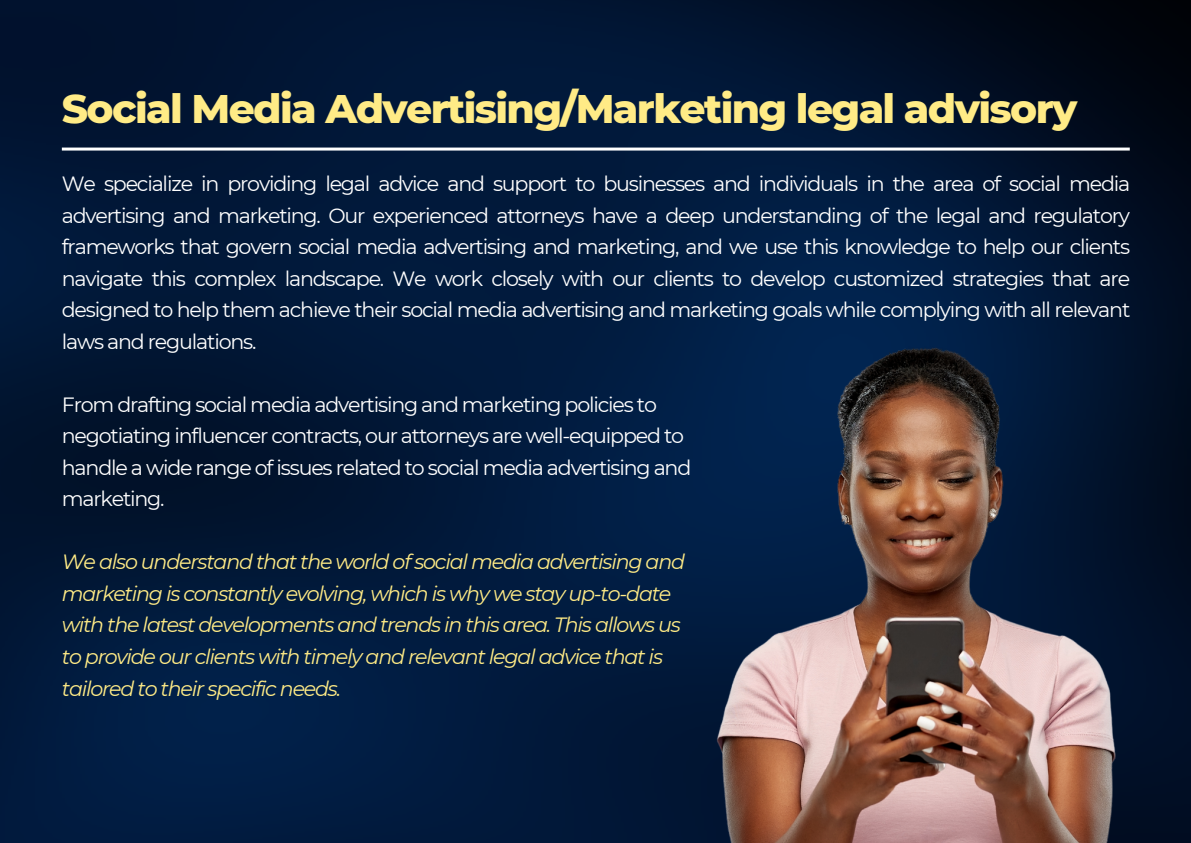
<style>
.page{position:relative;width:1191px;height:843px;background:#fff}
.page>*{position:absolute;margin:0;border:0;box-sizing:border-box;transform-origin:0 0}
.t1{font:800 40.7px "Montserrat";letter-spacing:-.04em;color:#ffeb86}
.t2{font:20.6px/31.5px "Montserrat";letter-spacing:-.06em;color:#fff;text-align:justify}
.t3{font:italic 20.6px/31.5px "Montserrat";letter-spacing:-.06em;color:#ffeb86}
</style>
<div class="page">
<img style="left:0;top:0;width:1190px;height:842px">
<hr style="left:62px;top:147px;width:1067px;height:3px;background:#fff">
<img style="left:614px;top:324px;width:576px;height:518px">
<h1 class="t1" style="left:62px;top:83px;width:1016px">Social Media Advertising/Marketing legal advisory</h1>
<p class="t2" style="left:62px;top:168px;width:1069px">We specialize in providing legal advice and support to businesses and individuals in the area of social media advertising and marketing. Our experienced attorneys have a deep understanding of the legal and regulatory frameworks that govern social media advertising and marketing, and we use this knowledge to help our clients navigate this complex landscape. We work closely with our clients to develop customized strategies that are designed to help them achieve their social media advertising and marketing goals while complying with all relevant laws and regulations.</p>
<p class="t2" style="left:62px;top:388px;width:631px;text-align:left">From drafting social media advertising and marketing policies to negotiating influencer contracts, our attorneys are well-equipped to handle a wide range of issues related to social media advertising and marketing.</p>
<p class="t3" style="left:62px;top:546px;width:624px">We also understand that the world of social media advertising and marketing is constantly evolving, which is why we stay up-to-date with the latest developments and trends in this area. This allows us to provide our clients with timely and relevant legal advice that is tailored to their specific needs.</p>
</div>
